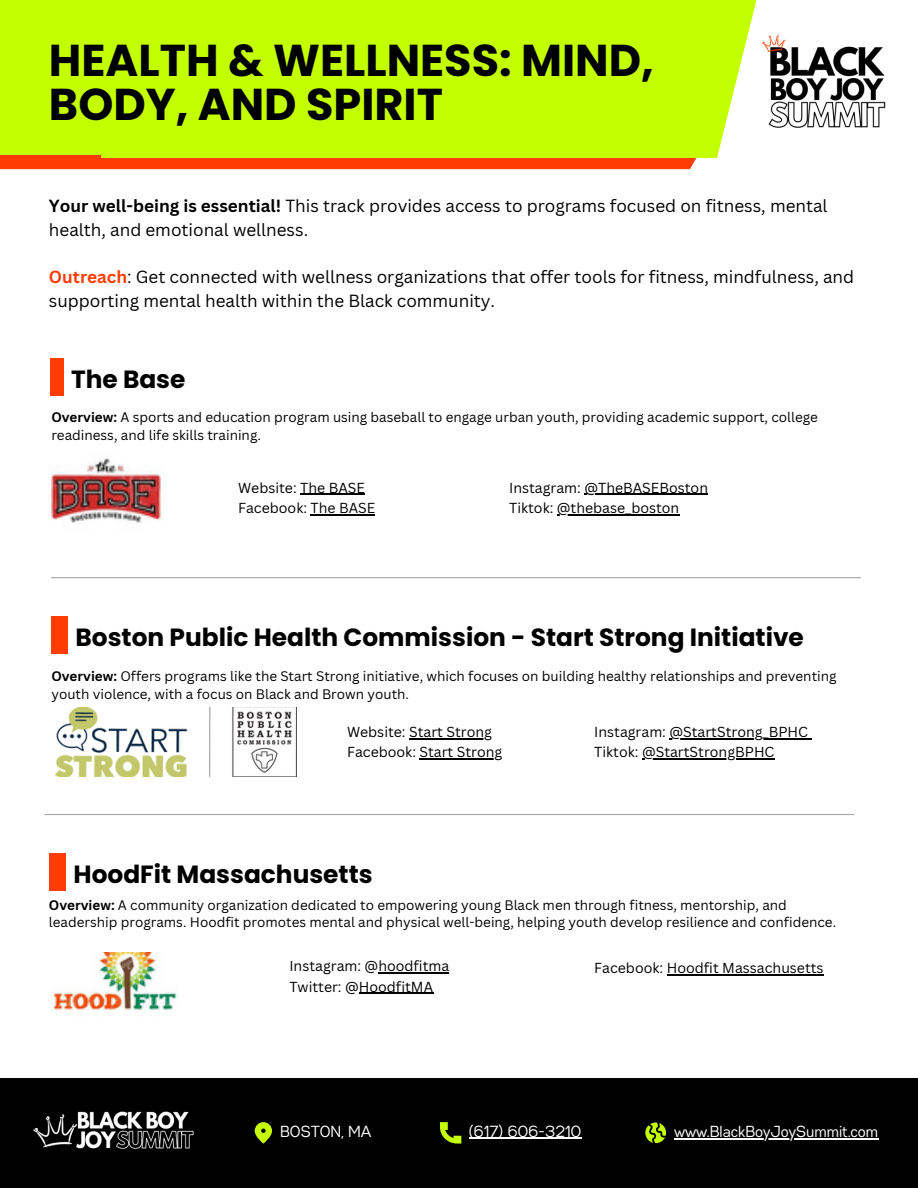
<style>
.page{position:relative;width:918px;height:1188px;background:#fff}
.page>*{position:absolute;margin:0;border:0;box-sizing:border-box;transform-origin:0 0}
.t1{font:700 44.55px/43.8px "Poppins";color:#000}
.t2{font:700 24.9px "Poppins";color:#000}
.t3{font:17.1px/23.7px "Canva Sans";color:#000}
.t4{font:16.05px "Gabriel Sans Cond";color:#fff}
.t5{font:14.1px/20.2px "Canva Sans";color:#000}
.t6{font:13.5px/18px "Canva Sans";color:#000}
.s1{font-weight:700}
.s2{font-weight:700;color:#ff3c03}
</style>
<div class="page">
<div style="left:0;top:0;width:918px;height:169px;background:#ff3c03"></div>
<div style="left:0;top:0;width:918px;height:155px;background:#c4ff00"></div>
<hr style="left:101px;top:155px;width:632px;height:3px;background:#c4ff00">
<svg style="left:714px;top:0;width:204px;height:169px;fill:#fff"></svg>
<img style="left:754px;top:10px;width:147px;height:147px">
<hr style="left:300px;top:494px;width:65px;height:1px;background:#000">
<hr style="left:311px;top:514px;width:64px;height:1px;background:#000">
<hr style="left:584px;top:494px;width:124px;height:1px;background:#000">
<hr style="left:557px;top:514px;width:122px;height:1px;background:#000">
<img style="left:50px;top:458px;width:111px;height:65px">
<div style="left:50px;top:358px;width:14px;height:38px;background:#ff3c03"></div>
<hr style="left:409px;top:738px;width:83px;height:1px;background:#000">
<hr style="left:420px;top:758px;width:82px;height:2px;background:#000">
<hr style="left:669px;top:738px;width:139px;height:1px;background:#000">
<hr style="left:642px;top:758px;width:123px;height:2px;background:#000">
<svg style="left:765px;top:758px;width:10px;height:2px"></svg>
<img style="left:55px;top:708px;width:242px;height:68px">
<div style="left:51px;top:616px;width:16px;height:38px;background:#ff3c03"></div>
<hr style="left:667px;top:974px;width:55px;height:2px;background:#000">
<hr style="left:722px;top:974px;width:102px;height:2px;background:#000">
<hr style="left:378px;top:972px;width:71px;height:2px;background:#000">
<hr style="left:359px;top:993px;width:74px;height:1px;background:#000">
<img style="left:52px;top:953px;width:125px;height:59px">
<div style="left:49px;top:853px;width:16px;height:38px;background:#ff3c03"></div>
<hr style="left:44px;top:814px;width:810px;height:1px;background:#a6a6a6">
<hr style="left:51px;top:577px;width:810px;height:1px;background:#a6a6a6">
<div style="left:0;top:1078px;width:918px;height:110px;background:#000"></div>
<svg style="left:255px;top:1122px;width:17px;height:21px"></svg>
<svg style="left:645px;top:1122px;width:21px;height:21px"></svg>
<hr style="left:674px;top:1138px;width:205px;height:1px;background:#fff">
<svg style="left:440px;top:1122px;width:21px;height:22px"></svg>
<hr style="left:469px;top:1138px;width:113px;height:1px;background:#fff">
<img style="left:33px;top:1111px;width:160px;height:38px">
<h1 class="t1" style="left:49px;top:39px;width:607px">HEALTH &amp; WELLNESS: MIND,<br>BODY, AND SPIRIT</h1>
<p class="t3" style="left:49px;top:194px;width:780px"><span class="s1">Your well-being is essential!</span> This track provides access to programs focused on fitness, mental health, and emotional wellness.</p>
<h4 class="t3" style="left:49px;top:265px;width:807px"><span class="s2">Outreach</span>: Get connected with wellness organizations that offer tools for fitness, mindfulness, and supporting mental health within the Black community.</h4>
<p class="t2" style="left:71px;top:362px;width:116px">The Base</p>
<h4 class="t6" style="left:51px;top:408px;width:768px"><span class="s1">Overview:</span> A sports and education program using baseball to engage urban youth, providing academic support, college readiness, and life skills training.</h4>
<h2 class="t5" style="left:238px;top:477px;width:139px">Website: The BASE<br>Facebook: The BASE</h2>
<p class="t5" style="left:509px;top:477px;width:200px">Instagram: @TheBASEBoston</p>
<p class="t5" style="left:509px;top:497px;width:172px">Tiktok: @thebase_boston</p>
<p class="t2" style="left:76px;top:620px;width:730px">Boston Public Health Commission - Start Strong Initiative</p>
<h2 class="t6" style="left:51px;top:667px;width:787px"><span class="s1">Overview:</span> Offers programs like the Start Strong initiative, which focuses on building healthy relationships and preventing youth violence, with a focus on Black and Brown youth.</h2>
<p class="t5" style="left:347px;top:721px;width:147px">Website: Start Strong</p>
<p class="t5" style="left:347px;top:742px;width:157px">Facebook: Start Strong</p>
<p class="t5" style="left:594px;top:721px;width:215px">Instagram: @StartStrong_BPHC</p>
<p class="t5" style="left:594px;top:742px;width:182px">Tiktok: @StartStrongBPHC</p>
<h3 class="t2" style="left:74px;top:857px;width:301px">HoodFit Massachusetts</h3>
<p class="t6" style="left:49px;top:895px;width:789px"><span class="s1">Overview:</span> A community organization dedicated to empowering young Black men through fitness, mentorship, and leadership programs. Hoodfit promotes mental and physical well-being, helping youth develop resilience and confidence.</p>
<p class="t5" style="left:289px;top:956px;width:161px">Instagram: @hoodfitma</p>
<p class="t5" style="left:594px;top:958px;width:231px">Facebook: Hoodfit Massachusetts</p>
<p class="t5" style="left:289px;top:976px;width:145px">Twitter: @HoodfitMA</p>
<p class="t4" style="left:280px;top:1124px;width:93px">BOSTON, MA</p>
<p class="t4" style="left:469px;top:1124px;width:114px">(617) 606-3210</p>
<h4 class="t4" style="left:674px;top:1124px;width:206px">www.BlackBoyJoySummit.com</h4>
</div>
